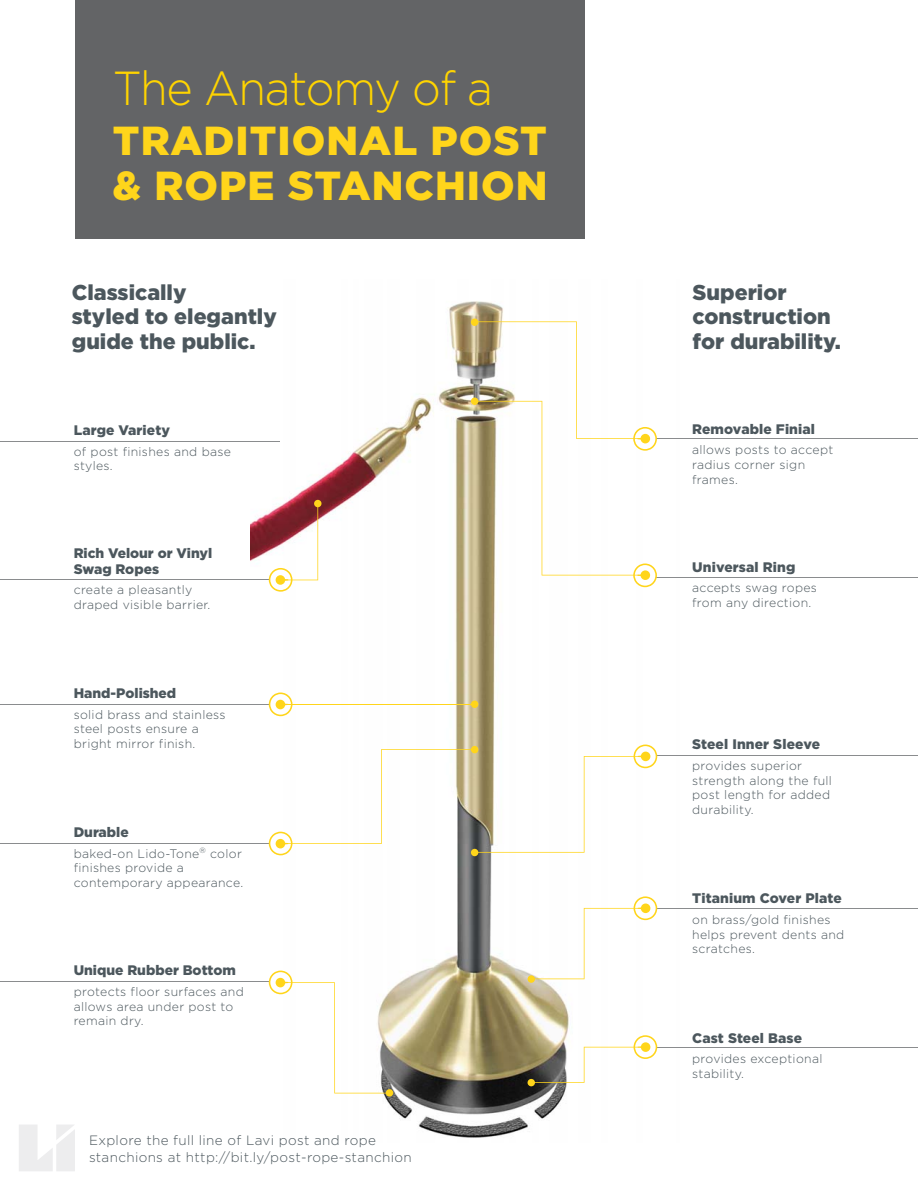
<style>
.page{position:relative;width:918px;height:1188px;background:#fff}
.page>*{position:absolute;margin:0;border:0;box-sizing:border-box;transform-origin:0 0}
.t1{font:300 47.7px "Gotham";letter-spacing:-.025em;color:#ffd400;scale:.94 1}
.t2{font:900 40.5px/45px "Gotham";letter-spacing:.025em;color:#ffd51b}
.t3{font:900 21.45px/24.6px "Gotham";color:#4c575d}
.t4{font:900 13.8px/15.3px "Gotham";color:#4c575d}
.t5{font:300 13.5px/16.5px "Gotham";letter-spacing:.025em;color:#4c575d}
.t6{font:300 12.3px/14.5px "Gotham";letter-spacing:.025em;color:#4c575d}
</style>
<div class="page">
<img style="left:251px;top:301px;width:429px;height:837px">
<hr style="left:646px;top:755px;width:272px;height:1px;background:#8a8c8e">
<hr style="left:646px;top:909px;width:272px;height:1px;background:#8a8c8e">
<hr style="left:646px;top:1048px;width:272px;height:1px;background:#8a8c8e">
<hr style="left:0;top:441px;width:279px;height:1px;background:#8a8c8e">
<hr style="left:0;top:579px;width:279px;height:1px;background:#8a8c8e">
<hr style="left:0;top:704px;width:279px;height:1px;background:#8a8c8e">
<hr style="left:0;top:844px;width:279px;height:1px;background:#8a8c8e">
<hr style="left:0;top:982px;width:279px;height:1px;background:#8a8c8e">
<div style="left:314px;top:500px;width:8px;height:7px;background:#ffd51b;border-radius:50%"></div>
<div style="left:471px;top:701px;width:7px;height:7px;background:#ffd51b;border-radius:50%"></div>
<svg style="left:268px;top:692px;width:25px;height:25px"></svg>
<hr style="left:287px;top:704px;width:189px;height:1px;background:#ffd51b">
<div style="left:386px;top:1089px;width:7px;height:8px;background:#ffd51b;border-radius:50%"></div>
<div style="left:528px;top:1079px;width:7px;height:7px;background:#ffd51b;border-radius:50%"></div>
<div style="left:471px;top:398px;width:7px;height:7px;background:#ffd51b;border-radius:50%"></div>
<div style="left:471px;top:319px;width:7px;height:7px;background:#ffd51b;border-radius:50%"></div>
<svg style="left:268px;top:504px;width:50px;height:88px"></svg>
<svg style="left:531px;top:1035px;width:127px;height:48px"></svg>
<div style="left:528px;top:975px;width:7px;height:8px;background:#ffd51b;border-radius:50%"></div>
<svg style="left:532px;top:896px;width:126px;height:83px"></svg>
<svg style="left:268px;top:744px;width:390px;height:112px"></svg>
<svg style="left:268px;top:970px;width:122px;height:123px"></svg>
<hr style="left:648px;top:578px;width:270px;height:1px;background:#8a8c8e">
<hr style="left:646px;top:439px;width:272px;height:1px;background:#8a8c8e">
<svg style="left:474px;top:321px;width:184px;height:267px"></svg>
<svg style="left:19px;top:1125px;width:56px;height:46px"></svg>
<div style="left:75px;top:0;width:510px;height:238px;background:#636466"></div>
<p class="t1" style="left:113px;top:70px;width:406px">The Anatomy of a</p>
<p class="t2" style="left:113px;top:121px;width:436px">TRADITIONAL POST &amp; ROPE STANCHION</p>
<p class="t3" style="left:72px;top:282px;width:206px">Classically<br>styled to elegantly guide the public.</p>
<p class="t3" style="left:693px;top:282px;width:150px">Superior construction for durability.</p>
<p class="t4" style="left:74px;top:424px;width:98px">Large Variety</p>
<p class="t6" style="left:74px;top:445px;width:159px">of post finishes and base styles.</p>
<p class="t4" style="left:74px;top:547px;width:140px">Rich Velour or Vinyl<br>Swag Ropes</p>
<p class="t6" style="left:74px;top:584px;width:138px">create a pleasantly draped visible barrier.</p>
<p class="t4" style="left:74px;top:687px;width:104px">Hand-Polished</p>
<p class="t6" style="left:74px;top:708px;width:153px">solid brass and stainless steel posts ensure a bright mirror finish.</p>
<p class="t4" style="left:74px;top:826px;width:56px">Durable</p>
<p class="t6" style="left:74px;top:847px;width:171px">baked-on Lido-Tone<sup>®</sup> color finishes provide a contemporary appearance.</p>
<p class="t4" style="left:74px;top:964px;width:164px">Unique Rubber Bottom</p>
<p class="t6" style="left:74px;top:985px;width:172px">protects floor surfaces and allows area under post to remain dry.</p>
<p class="t5" style="left:89px;top:1133px;width:324px">Explore the full line of Lavi post and rope stanchions at http://bit.ly/post-rope-stanchion</p>
<p class="t4" style="left:692px;top:422px;width:124px">Removable Finial</p>
<p class="t6" style="left:692px;top:444px;width:143px">allows posts to accept radius corner sign frames.</p>
<p class="t4" style="left:692px;top:560px;width:105px">Universal Ring</p>
<p class="t6" style="left:692px;top:581px;width:126px">accepts swag ropes from any direction.</p>
<p class="t4" style="left:692px;top:738px;width:129px">Steel Inner Sleeve</p>
<p class="t6" style="left:692px;top:759px;width:141px">provides superior strength along the full post length for added durability.</p>
<p class="t4" style="left:692px;top:892px;width:151px">Titanium Cover Plate</p>
<p class="t6" style="left:692px;top:913px;width:154px">on brass/gold finishes helps prevent dents and scratches.</p>
<p class="t4" style="left:692px;top:1031px;width:111px">Cast Steel Base</p>
<p class="t6" style="left:692px;top:1052px;width:132px">provides exceptional stability.</p>
</div>
